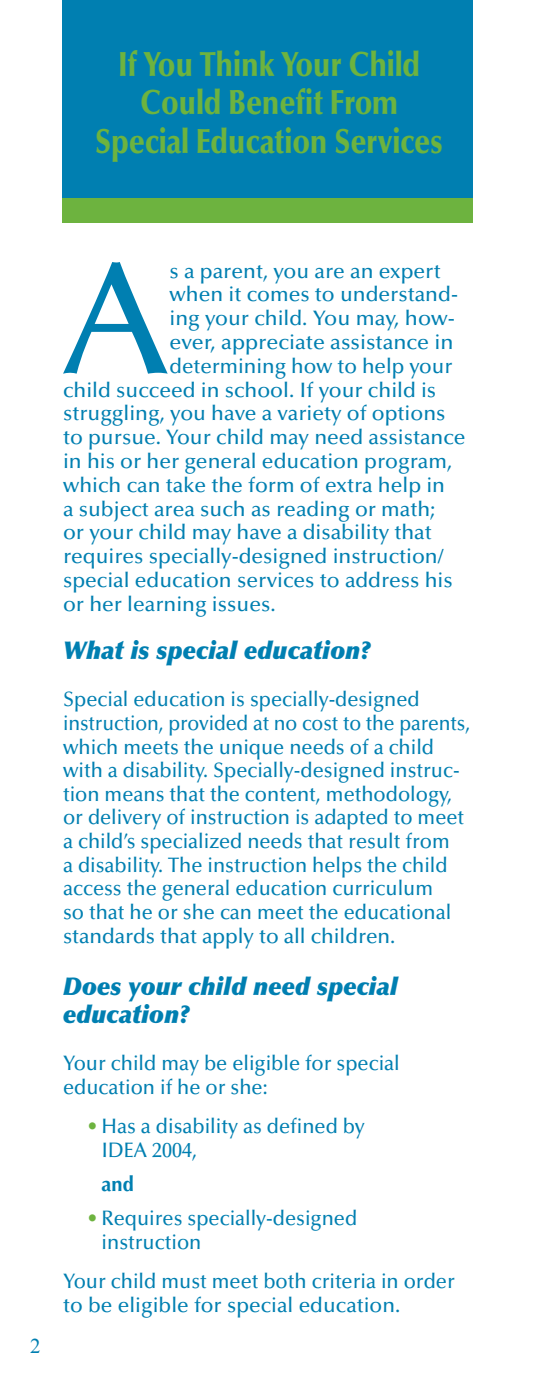
<style>
.page{position:relative;width:536px;height:1386px;background:#fff}
.page>*{position:absolute;margin:0;border:0;box-sizing:border-box;transform-origin:0 0}
.t1{font:500 159.6px "Optima LT Std";color:#007fb1}
.t2{font:900 34.65px/38.5px "Optima LT Std";letter-spacing:-.005em;color:#6db33f;text-align:center;scale:.84 1}
.t3{font:italic 24.5px/28px "Optima LT Std X Black";color:#007fb1;scale:.95 1}
.t4{font:500 21px/23.6px "Optima LT Std";color:#007fb1;scale:.95 1}
.t5{font:500 21px "Optima LT Std";color:#007fb1}
.t6{font:700 21px "Optima LT Std";color:#007fb1;scale:.95 1}
.t7{font:21px "Times New Roman";color:#007fb1}
</style>
<div class="page">
<div style="left:63px;top:0;width:409px;height:198px;background:#007fb1"></div>
<div style="left:63px;top:198px;width:409px;height:24px;background:#6db33f"></div>
<h2 class="t2" style="left:95px;top:45px;width:415px">If You Think Your Child<br>Could Benefit From<br>Special Education Services</h2>
<p class="t7" style="left:30px;top:1335px;width:12px">2</p>
<h1 class="t1" style="left:63px;top:230px;width:108px">A</h1>
<p class="t5" style="left:169px;top:259px;width:273px">s a parent, you are an expert</p>
<p class="t5" style="left:169px;top:283px;width:290px">when it comes to understand-</p>
<p class="t5" style="left:169px;top:306px;width:287px">ing your child. You may, how-</p>
<p class="t5" style="left:169px;top:330px;width:285px">ever, appreciate assistance in</p>
<p class="t5" style="left:169px;top:354px;width:284px">determining how to help your</p>
<p class="t5" style="left:63px;top:378px;width:374px">child succeed in school. If your child is</p>
<p class="t5" style="left:63px;top:402px;width:384px">struggling, you have a variety of options</p>
<p class="t5" style="left:63px;top:425px;width:404px">to pursue. Your child may need assistance</p>
<p class="t5" style="left:63px;top:449px;width:390px">in his or her general education program,</p>
<p class="t5" style="left:63px;top:473px;width:383px">which can take the form of extra help in</p>
<p class="t5" style="left:63px;top:497px;width:374px">a subject area such as reading or math;</p>
<p class="t5" style="left:63px;top:521px;width:370px">or your child may have a disability that</p>
<p class="t5" style="left:63px;top:544px;width:382px">requires specially-designed instruction/</p>
<p class="t5" style="left:63px;top:568px;width:391px">special education services to address his</p>
<p class="t5" style="left:63px;top:592px;width:214px">or her learning issues.</p>
<p class="t3" style="left:63px;top:636px;width:325px">What is special education?</p>
<p class="t4" style="left:63px;top:688px;width:430px">Special education is specially-designed instruction, provided at no cost to the parents, which meets the unique needs of a child with a disability. Specially-designed instruc&shy;tion means that the content, methodology, or delivery of instruction is adapted to meet a child’s specialized needs that result from<br>a disability. The instruction helps the child access the general education curriculum<br>so that he or she can meet the educational standards that apply to all children.</p>
<p class="t3" style="left:63px;top:972px;width:354px">Does your child need special education?</p>
<p class="t4" style="left:63px;top:1052px;width:356px">Your child may be eligible for special education if he or she:</p>
<p class="t4" style="left:101px;top:1115px;width:278px">Has a disability as defined by<br>IDEA 2004,</p>
<p class="t6" style="left:102px;top:1172px;width:35px">and</p>
<p class="t4" style="left:101px;top:1207px;width:270px">Requires specially-designed instruction</p>
<p class="t4" style="left:63px;top:1270px;width:414px">Your child must meet both criteria in order to be eligible for special education.</p>
</div>
